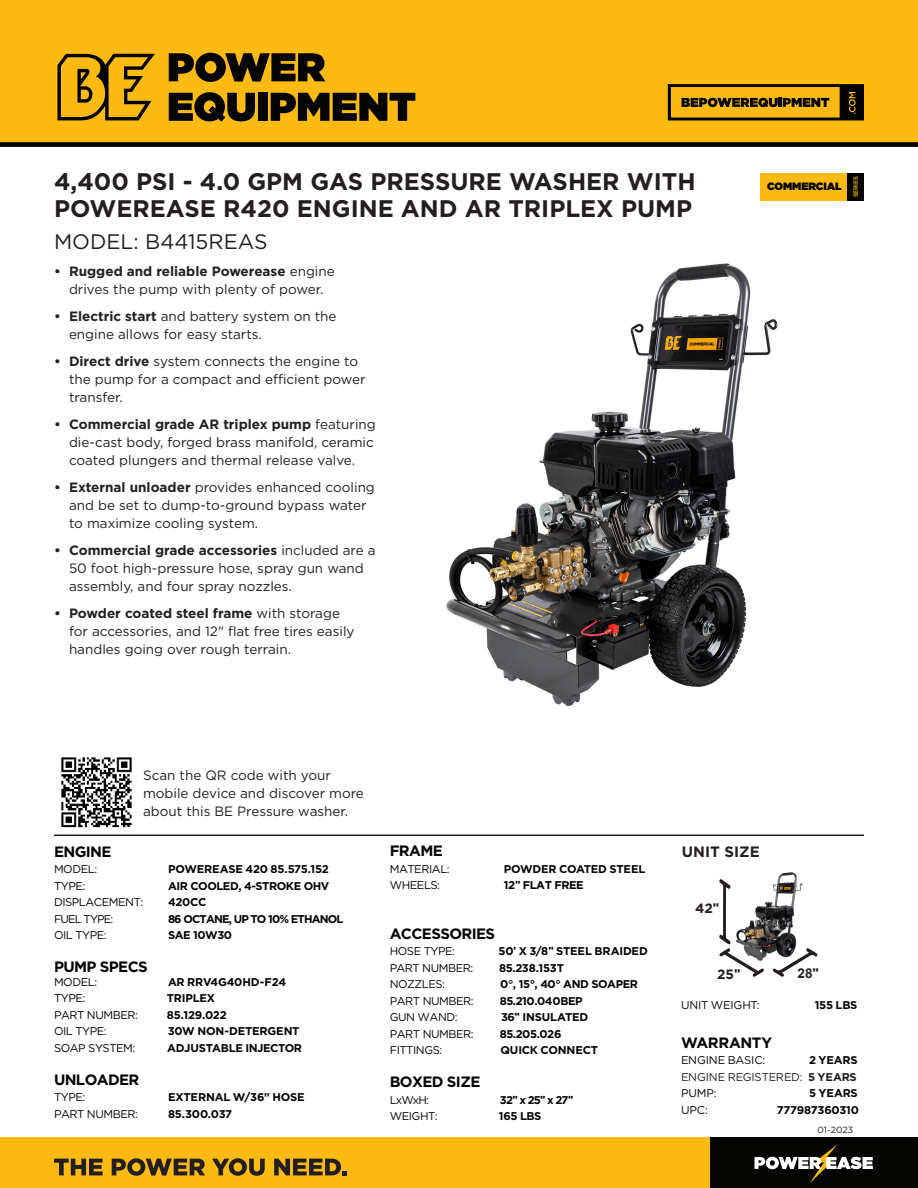
<style>
.page{position:relative;width:918px;height:1188px;background:#fff}
.page>*{position:absolute;margin:0;border:0;box-sizing:border-box;transform-origin:0 0}
.Product_Header{font:700 24px/27px "Gotham";color:#231f20}
.t1{font:21px "Gotham";color:#231f20}
.BODY_HEADER_LEFT_ALI{font:700 15px "Gotham";letter-spacing:-.04em;color:#040503}
.t2{font:700 15px "Gotham";color:#231f20}
.t3{font:13.5px/18px "Gotham";color:#231f20}
.t4{font:700 13.5px "Gotham";color:#231f20}
.t5{font:700 13.5px "Arial";color:#231f20}
.BODY_HEADER_LEFT_ALI-2{font:700 11.25px "Gotham";letter-spacing:-.025em;color:#040503}
.BODY_HEADER_LEFT_ALI-3{font:11.25px "Gotham";letter-spacing:-.04em;color:#040503}
.BODY_HEADER_LEFT_ALI-4{font:11.25px "Gotham";letter-spacing:-.015em;color:#040503}
.BODY_HEADER_LEFT_ALI-5{font:11.25px "Gotham";letter-spacing:-.015em;color:#231f20}
.BODY_HEADER_LEFT_ALI-6{font:700 11.25px "Gotham";letter-spacing:-.075em;color:#040503}
.BODY_HEADER_LEFT_ALI-7{font:11.25px "Gotham";letter-spacing:-.075em;color:#040503}
.t6{font:900 10.65px "Gotham";letter-spacing:-.01em;color:#040503}
.t7{font:9px "Gotham";color:#231f20}
.t8{font:500 6px "Gotham";letter-spacing:-.04em;color:#fcba13}
.s1{font-weight:700}
.s2{font-family:"Arial"}
</style>
<div class="page">
<img style="left:764px;top:872px;width:39px;height:86px">
<svg style="left:719px;top:879px;width:45px;height:98px"></svg>
<svg style="left:773px;top:948px;width:44px;height:29px"></svg>
<div style="left:0;top:0;width:918px;height:144px;background:#fcba13"></div>
<div style="left:0;top:1138px;width:710px;height:50px;background:#fcba13"></div>
<div style="left:710px;top:1138px;width:208px;height:50px;background:#040503"></div>
<svg style="left:57px;top:53px;width:98px;height:67px"></svg>
<svg style="left:169px;top:53px;width:156px;height:29px"></svg>
<svg style="left:169px;top:92px;width:86px;height:30px"></svg>
<div style="left:258px;top:93px;width:9px;height:28px;background:#040503"></div>
<svg style="left:271px;top:93px;width:144px;height:28px"></svg>
<div style="left:0;top:142px;width:918px;height:5px;background:#040503"></div>
<svg style="left:668px;top:84px;width:196px;height:36px"></svg>
<svg style="left:54px;top:1159px;width:49px;height:16px"></svg>
<svg style="left:112px;top:1158px;width:93px;height:18px"></svg>
<svg style="left:212px;top:1158px;width:53px;height:18px"></svg>
<svg style="left:274px;top:1159px;width:73px;height:16px"></svg>
<hr style="left:54px;top:835px;width:810px;height:1px;background:#231f20">
<svg style="left:755px;top:1144px;width:118px;height:39px"></svg>
<img style="left:61px;top:757px;width:71px;height:71px">
<img style="left:446px;top:263px;width:332px;height:443px">
<div style="left:760px;top:173px;width:104px;height:27px;background:#fcba13"></div>
<div style="left:848px;top:173px;width:16px;height:27px;background:#040503"></div>
<p class="Product_Header" style="left:54px;top:168px;width:643px">4,400 PSI - 4.0 GPM GAS PRESSURE WASHER WITH<br>POWEREASE R420 ENGINE AND AR TRIPLEX PUMP</p>
<p class="t1" style="left:54px;top:228px;width:215px">MODEL: B4415REAS</p>
<p class="t3" style="left:54px;top:262px;width:282px;text-align:center"><span class="s1">• Rugged and reliable Powerease</span> engine drives the pump with plenty of power.</p>
<p class="t3" style="left:69px;top:307px;width:269px;text-indent:-15px"><span class="s1">• Electric start</span> and battery system on the engine allows for easy starts.</p>
<p class="t3" style="left:69px;top:352px;width:298px;text-indent:-15px"><span class="s1">• Direct drive</span> system connects the engine to the pump for a compact and efficient power transfer.</p>
<p class="t3" style="left:69px;top:415px;width:308px;text-indent:-15px"><span class="s1">• Commercial grade AR triplex pump</span> featuring die-cast body, forged brass manifold, ceramic coated plungers and thermal release valve.</p>
<p class="t3" style="left:69px;top:478px;width:307px;text-indent:-15px"><span class="s1">• External unloader</span> provides enhanced cooling and be set to dump-to-ground bypass water to maximize cooling system.</p>
<p class="t3" style="left:69px;top:541px;width:308px;text-indent:-15px"><span class="s1">• Commercial grade accessories</span> included are a<br>50 foot high-pressure hose, spray gun wand assembly, and four spray nozzles.</p>
<p class="t3" style="left:69px;top:604px;width:287px;text-indent:-15px"><span class="s1">• Powder coated steel frame</span> with storage for accessories, and 12" flat free tires easily handles going over rough terrain.</p>
<p class="t3" style="left:143px;top:765px;width:222px">Scan the QR code with your mobile device and discover more about this BE Pressure washer.</p>
<p class="t6" style="left:767px;top:179px;width:76px">COMMERCIAL</p>
<p class="t8" style="left:852px;top:197px;width:22px;rotate:-90deg">SERIES</p>
<p class="BODY_HEADER_LEFT_ALI" style="left:54px;top:841px;width:59px">ENGINE</p>
<p class="BODY_HEADER_LEFT_ALI-3" style="left:54px;top:862px;width:45px">MODEL:</p>
<p class="BODY_HEADER_LEFT_ALI-2" style="left:168px;top:862px;width:162px">POWEREASE 420 85.575.152</p>
<p class="BODY_HEADER_LEFT_ALI-3" style="left:54px;top:878px;width:33px">TYPE:</p>
<p class="BODY_HEADER_LEFT_ALI-2" style="left:168px;top:878px;width:163px">AIR COOLED, 4-STROKE OHV</p>
<p class="BODY_HEADER_LEFT_ALI-3" style="left:54px;top:895px;width:91px">DISPLACEMENT:</p>
<p class="BODY_HEADER_LEFT_ALI-2" style="left:168px;top:895px;width:40px">420CC</p>
<p class="BODY_HEADER_LEFT_ALI-7" style="left:54px;top:911px;width:61px">FUEL TYPE:</p>
<p class="BODY_HEADER_LEFT_ALI-6" style="left:168px;top:911px;width:177px">86 OCTANE, UP TO 10% ETHANOL</p>
<p class="BODY_HEADER_LEFT_ALI-3" style="left:54px;top:928px;width:54px">OIL TYPE:</p>
<p class="BODY_HEADER_LEFT_ALI-2" style="left:168px;top:928px;width:66px">SAE 10W30</p>
<p class="BODY_HEADER_LEFT_ALI" style="left:54px;top:957px;width:95px">PUMP SPECS</p>
<p class="BODY_HEADER_LEFT_ALI-3" style="left:54px;top:974px;width:45px">MODEL:</p>
<p class="BODY_HEADER_LEFT_ALI-2" style="left:168px;top:974px;width:120px">AR RRV4G40HD-F24</p>
<p class="BODY_HEADER_LEFT_ALI-3" style="left:54px;top:991px;width:33px">TYPE:</p>
<p class="BODY_HEADER_LEFT_ALI-2" style="left:167px;top:991px;width:50px">TRIPLEX</p>
<p class="BODY_HEADER_LEFT_ALI-3" style="left:54px;top:1007px;width:86px">PART NUMBER:</p>
<p class="BODY_HEADER_LEFT_ALI-2" style="left:167px;top:1007px;width:61px">85.129.022</p>
<p class="BODY_HEADER_LEFT_ALI-3" style="left:54px;top:1024px;width:54px">OIL TYPE:</p>
<p class="BODY_HEADER_LEFT_ALI-2" style="left:168px;top:1024px;width:133px">30W NON-DETERGENT</p>
<p class="BODY_HEADER_LEFT_ALI-3" style="left:54px;top:1040px;width:83px">SOAP SYSTEM:</p>
<p class="BODY_HEADER_LEFT_ALI-2" style="left:167px;top:1040px;width:136px">ADJUSTABLE INJECTOR</p>
<p class="BODY_HEADER_LEFT_ALI" style="left:54px;top:1069px;width:87px">UNLOADER</p>
<p class="BODY_HEADER_LEFT_ALI-3" style="left:54px;top:1090px;width:33px">TYPE:</p>
<p class="BODY_HEADER_LEFT_ALI-2" style="left:168px;top:1090px;width:138px">EXTERNAL W/36" HOSE</p>
<p class="BODY_HEADER_LEFT_ALI-3" style="left:54px;top:1106px;width:86px">PART NUMBER:</p>
<p class="BODY_HEADER_LEFT_ALI-2" style="left:168px;top:1106px;width:66px">85.300.037</p>
<p class="BODY_HEADER_LEFT_ALI" style="left:390px;top:841px;width:55px">FRAME</p>
<p class="BODY_HEADER_LEFT_ALI-3" style="left:390px;top:862px;width:62px">MATERIAL:</p>
<p class="BODY_HEADER_LEFT_ALI-2" style="left:504px;top:862px;width:143px">POWDER COATED STEEL</p>
<p class="BODY_HEADER_LEFT_ALI-3" style="left:390px;top:878px;width:52px">WHEELS:</p>
<p class="BODY_HEADER_LEFT_ALI-2" style="left:504px;top:878px;width:81px">12<span class="s2">"</span> FLAT FREE</p>
<p class="BODY_HEADER_LEFT_ALI" style="left:390px;top:924px;width:107px">ACCESSORIES</p>
<p class="BODY_HEADER_LEFT_ALI-3" style="left:390px;top:944px;width:67px">HOSE TYPE:</p>
<p class="BODY_HEADER_LEFT_ALI-2" style="left:499px;top:944px;width:151px">50<span class="s2">'</span> X 3/8<span class="s2">"</span> STEEL BRAIDED</p>
<p class="BODY_HEADER_LEFT_ALI-3" style="left:390px;top:961px;width:85px">PART NUMBER:</p>
<p class="BODY_HEADER_LEFT_ALI-2" style="left:499px;top:961px;width:66px">85.238.153T</p>
<p class="BODY_HEADER_LEFT_ALI-3" style="left:390px;top:977px;width:57px">NOZZLES:</p>
<p class="BODY_HEADER_LEFT_ALI-2" style="left:500px;top:977px;width:139px">0°, 15°, 40° AND SOAPER</p>
<p class="BODY_HEADER_LEFT_ALI-3" style="left:390px;top:994px;width:86px">PART NUMBER:</p>
<p class="BODY_HEADER_LEFT_ALI-2" style="left:500px;top:994px;width:85px">85.210.040BEP</p>
<p class="BODY_HEADER_LEFT_ALI-3" style="left:390px;top:1010px;width:69px">GUN WAND:</p>
<p class="BODY_HEADER_LEFT_ALI-2" style="left:501px;top:1010px;width:89px">36<span class="s2">"</span> INSULATED</p>
<p class="BODY_HEADER_LEFT_ALI-3" style="left:390px;top:1027px;width:86px">PART NUMBER:</p>
<p class="BODY_HEADER_LEFT_ALI-2" style="left:500px;top:1027px;width:63px">85.205.026</p>
<p class="BODY_HEADER_LEFT_ALI-3" style="left:390px;top:1043px;width:54px">FITTINGS:</p>
<p class="BODY_HEADER_LEFT_ALI-2" style="left:500px;top:1043px;width:99px">QUICK CONNECT</p>
<p class="BODY_HEADER_LEFT_ALI" style="left:390px;top:1072px;width:92px">BOXED SIZE</p>
<p class="BODY_HEADER_LEFT_ALI-3" style="left:390px;top:1093px;width:41px">LxWxH:</p>
<p class="BODY_HEADER_LEFT_ALI-2" style="left:500px;top:1093px;width:75px">32<span class="s2">"</span> x 25<span class="s2">"</span> x 27<span class="s2">"</span></p>
<p class="BODY_HEADER_LEFT_ALI-3" style="left:390px;top:1109px;width:50px">WEIGHT:</p>
<p class="BODY_HEADER_LEFT_ALI-2" style="left:499px;top:1109px;width:44px">165 LBS</p>
<p class="t2" style="left:682px;top:841px;width:79px">UNIT SIZE</p>
<p class="t4" style="left:695px;top:899px;width:26px">42<span class="s2">"</span></p>
<p class="t4" style="left:717px;top:965px;width:25px">25<span class="s2">"</span></p>
<p class="t5" style="left:798px;top:964px;width:23px">28"</p>
<p class="BODY_HEADER_LEFT_ALI-4" style="left:681px;top:997px;width:80px">UNIT WEIGHT:</p>
<p class="BODY_HEADER_LEFT_ALI-2" style="left:815px;top:997px;width:44px">155 LBS</p>
<p class="BODY_HEADER_LEFT_ALI" style="left:681px;top:1032px;width:93px">WARRANTY</p>
<p class="BODY_HEADER_LEFT_ALI-4" style="left:681px;top:1053px;width:86px">ENGINE BASIC:</p>
<p class="BODY_HEADER_LEFT_ALI-2" style="left:809px;top:1053px;width:50px">2 YEARS</p>
<p class="BODY_HEADER_LEFT_ALI-5" style="left:681px;top:1069px;width:177px">ENGINE REGISTERED: <span class="s1">5 YEARS</span></p>
<p class="BODY_HEADER_LEFT_ALI-3" style="left:681px;top:1086px;width:37px">PUMP:</p>
<p class="BODY_HEADER_LEFT_ALI-2" style="left:809px;top:1086px;width:50px">5 YEARS</p>
<p class="BODY_HEADER_LEFT_ALI-3" style="left:681px;top:1102px;width:28px">UPC:</p>
<p class="BODY_HEADER_LEFT_ALI-2" style="left:777px;top:1102px;width:84px">777987360310</p>
<p class="t7" style="left:818px;top:1124px;width:37px">01-2023</p>
</div>
